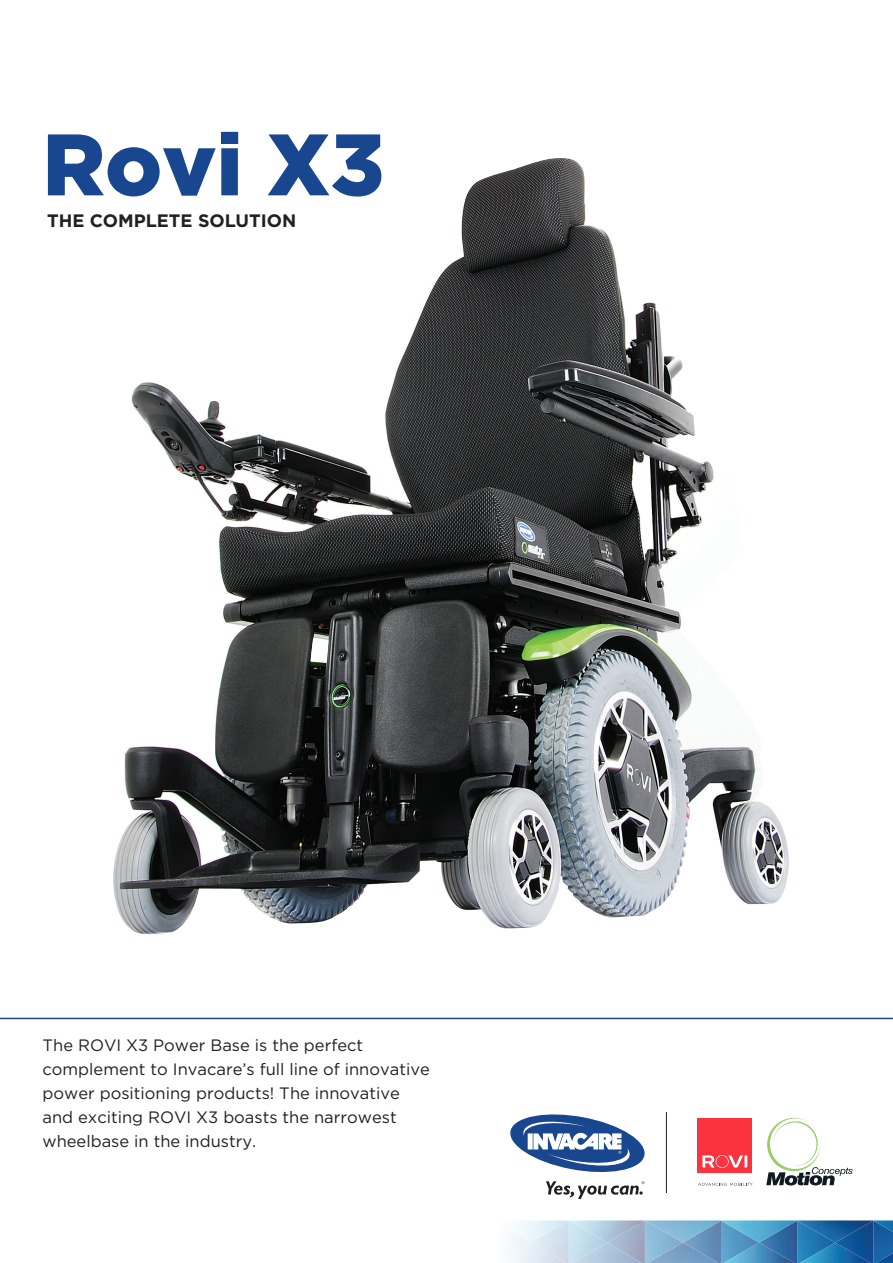
<style>
.page{position:relative;width:893px;height:1263px;background:#fff}
.page>*{position:absolute;margin:0;border:0;box-sizing:border-box;transform-origin:0 0}
.t1{font:900 87px "Gotham";color:#184790}
.t2{font:700 18px "Gotham";color:#231f20}
.t3{font:16.5px/24px "Gotham";color:#231f20}
</style>
<div class="page">
<img style="left:874px;top:1239px;width:19px;height:7px">
<img style="left:874px;top:1246px;width:19px;height:17px">
<svg style="left:511px;top:1220px;width:363px;height:43px;background:#7aa8cb"></svg>
<img style="left:873px;top:1220px;width:20px;height:19px">
<hr style="left:0;top:1018px;width:893px;height:1px;background:#184790">
<img style="left:113px;top:159px;width:676px;height:776px">
<svg style="left:510px;top:1114px;width:135px;height:85px"></svg>
<hr style="left:666px;top:1112px;width:1px;height:81px;background:#231f20">
<svg style="left:766px;top:1118px;width:87px;height:67px"></svg>
<div style="left:698px;top:1118px;width:54px;height:55px;background:#fb333e"></div>
<svg style="left:702px;top:1155px;width:45px;height:13px"></svg>
<svg style="left:698px;top:1183px;width:56px;height:3px"></svg>
<p class="t1" style="left:43px;top:114px;width:343px">Rovi X3</p>
<p class="t2" style="left:47px;top:209px;width:251px">THE COMPLETE SOLUTION</p>
<p class="t3" style="left:43px;top:1033px;width:389px">The ROVI X3 Power Base is the perfect complement to Invacare’s full line of innovative power positioning products! The innovative and exciting ROVI X3 boasts the narrowest wheelbase in the industry.</p>
</div>
